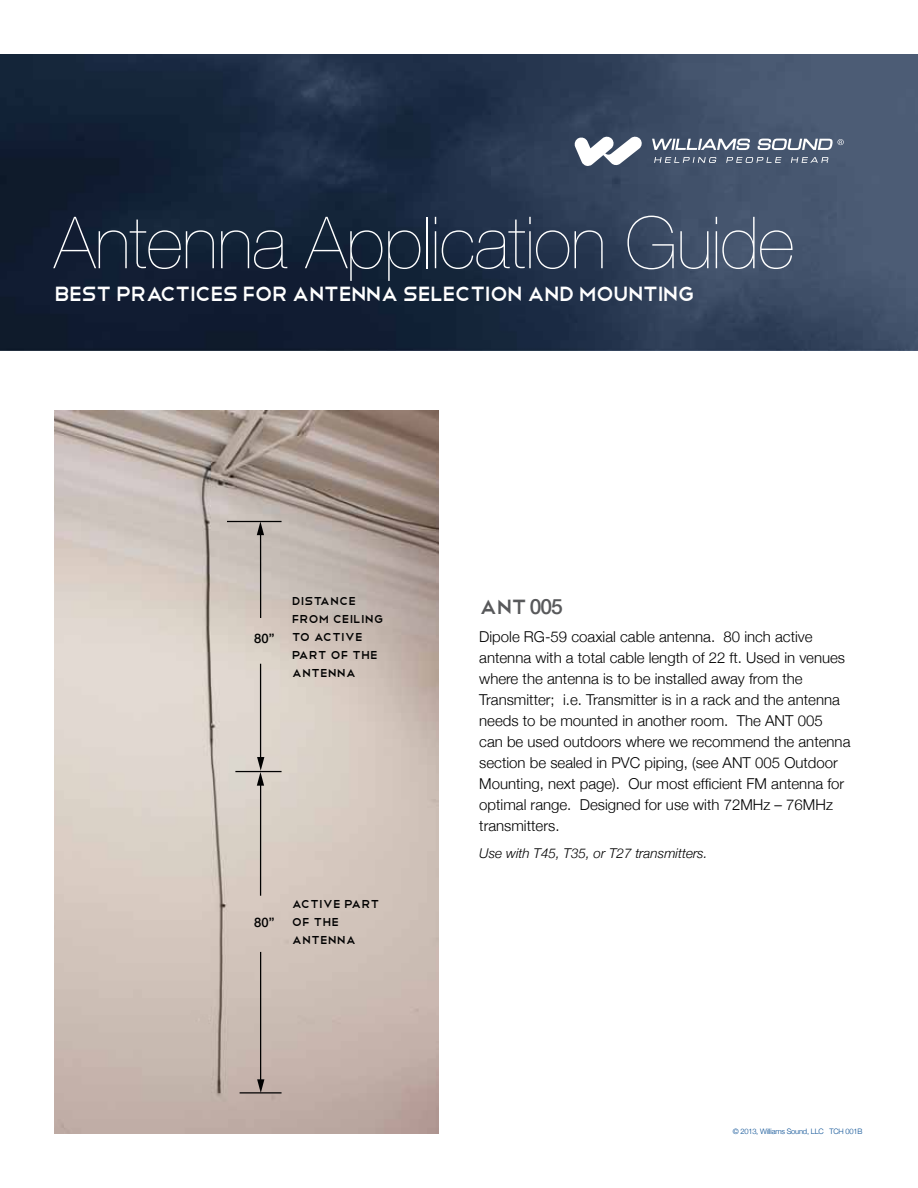
<style>
.page{position:relative;width:918px;height:1188px;background:#fff}
.page>*{position:absolute;margin:0;border:0;box-sizing:border-box;transform-origin:0 0}
.t1{font:200 72px "Helvetica Neue";letter-spacing:-.01em;color:#fff}
.t2{font:27px "Telegrafico";letter-spacing:-.05em;color:#fff}
.t3{font:27px "Telegrafico";color:#58595b}
.t4{font:15.15px/18.1px "Telegrafico";color:#010101}
.t5{font:300 15px/21px "Helvetica Neue";color:#000}
.t6{font:italic 300 13.5px "Helvetica Neue";color:#000}
.t7{font:500 13.05px "Helvetica Neue";color:#010101}
.t8{font:300 7.5px "Helvetica Neue";letter-spacing:-.025em;color:#004990}
.s1{font-family:"Helvetica Neue";font-weight:500;font-size:21px}
</style>
<div class="page">
<img style="left:0;top:55px;width:918px;height:295px">
<svg style="left:654px;top:157px;width:62px;height:6px"></svg>
<svg style="left:726px;top:157px;width:55px;height:6px"></svg>
<svg style="left:791px;top:157px;width:37px;height:6px"></svg>
<svg style="left:652px;top:139px;width:98px;height:11px"></svg>
<svg style="left:574px;top:136px;width:69px;height:30px"></svg>
<svg style="left:757px;top:139px;width:87px;height:11px"></svg>
<img style="left:54px;top:411px;width:385px;height:723px">
<hr style="left:227px;top:521px;width:55px;height:1px;background:#010101">
<hr style="left:240px;top:1092px;width:42px;height:2px;background:#010101">
<hr style="left:235px;top:771px;width:47px;height:1px;background:#010101">
<hr style="left:260px;top:533px;width:1px;height:85px;background:#010101">
<svg style="left:257px;top:522px;width:7px;height:13px"></svg>
<hr style="left:260px;top:664px;width:1px;height:96px;background:#010101">
<hr style="left:260px;top:783px;width:1px;height:113px;background:#010101">
<svg style="left:257px;top:757px;width:7px;height:29px"></svg>
<hr style="left:260px;top:952px;width:1px;height:130px;background:#010101">
<svg style="left:257px;top:1079px;width:7px;height:14px"></svg>
<svg style="left:191px;top:1011px;width:16px;height:17px"></svg>
<h1 class="t1" style="left:54px;top:201px;width:742px">Antenna Application Guide</h1>
<h2 class="t2" style="left:54px;top:276px;width:642px">BEST PRACTICES FOR ANTENNA SELECTION AND MOUNTING</h2>
<p class="t7" style="left:254px;top:630px;width:22px">80”</p>
<p class="t4" style="left:292px;top:590px;width:93px">Distance from Ceiling to Active<br>Part of the<br>Antenna</p>
<p class="t7" style="left:254px;top:914px;width:22px">80”</p>
<p class="t4" style="left:292px;top:893px;width:89px">Active Part of the<br>Antenna</p>
<h2 class="t3" style="left:479px;top:589px;width:85px">ANT <span class="s1">005</span></h2>
<p class="t5" style="left:479px;top:626px;width:373px">Dipole RG-59 coaxial cable antenna. 80 inch active antenna with a total cable length of 22 ft. Used in venues where the antenna is to be installed away from the Transmitter; i.e. Transmitter is in a rack and the antenna needs to be mounted in another room. The ANT 005<br>can be used outdoors where we recommend the antenna section be sealed in PVC piping, (see ANT 005 Outdoor Mounting, next page). Our most efficient FM antenna for optimal range. Designed for use with 72MHz – 76MHz transmitters.</p>
<p class="t6" style="left:479px;top:846px;width:230px">Use with T45, T35, or T27 transmitters.</p>
<p class="t8" style="left:733px;top:1127px;width:131px">© 2013, Williams Sound, LLC TCH 001B</p>
</div>
